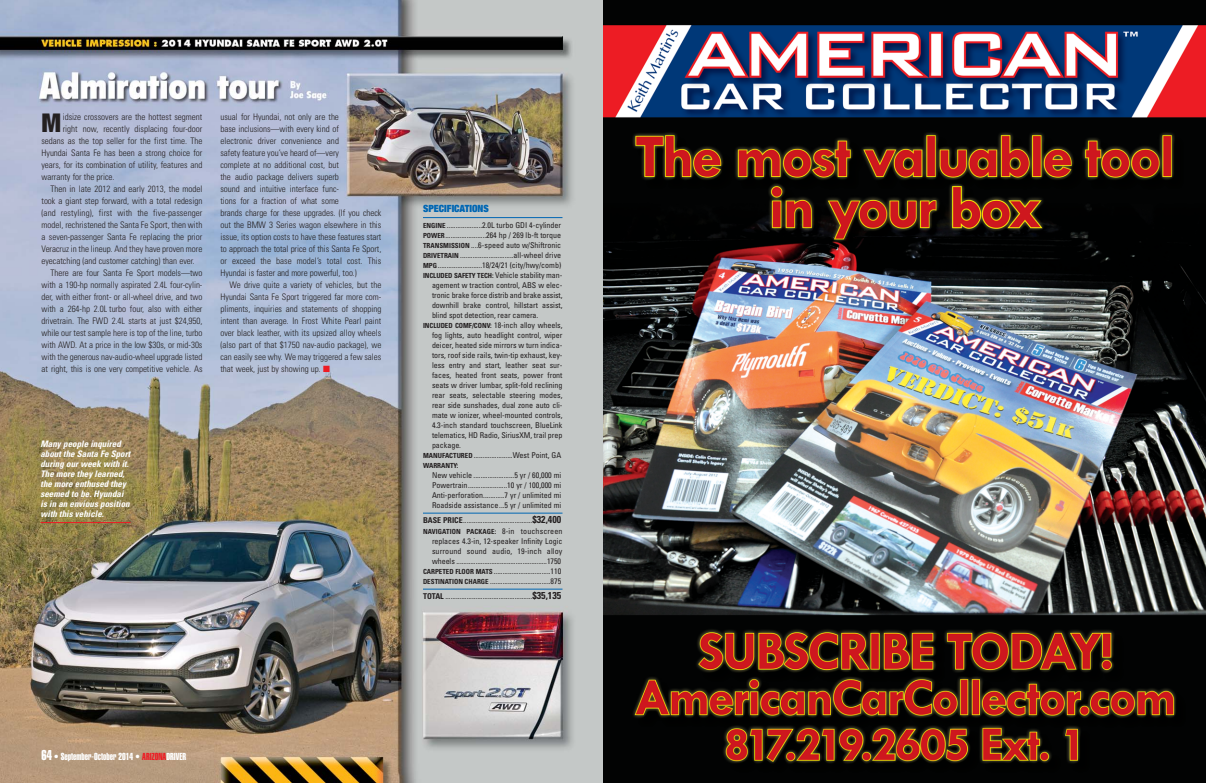
<style>
.page{position:relative;width:1206px;height:783px;background:#fff}
.page>*{position:absolute;margin:0;border:0;box-sizing:border-box;transform-origin:0 0}
.t1{font:900 condensed 26px "Flyer";color:#231f20}
.t2{font:10px "Helvetica Extra Compressed";color:#fff}
.t3{font:900 expanded 10px "Helvetica Neue";color:#0066b3}
.t4{font:300 condensed 9px/12px "Univers";letter-spacing:-.005em;color:#231f20}
.t5{font:italic 700 condensed 9px/10px "Univers";color:#fff}
.t6{font:condensed 8px/10px "Univers";letter-spacing:-.005em;color:#231f20;text-align:justify}
.t7{font:700 condensed 7px "Univers";letter-spacing:.015em;color:#231f20}
.s1{color:#ed1c24}
.s2{font-weight:700;font-size:7px}
.s3{font-weight:700}
.s4{font-weight:700;font-size:10px}
.s5{font-weight:400;font-size:8px}
.s6{font-size:14px}
</style>
<div class="page">
<img style="left:603px;top:0;width:603px;height:783px">
<img style="left:0;top:0;width:603px;height:783px">
<hr style="left:423px;top:217px;width:139px;height:1px;background:#0066b3">
<hr style="left:423px;top:513px;width:139px;height:1px;background:#0066b3">
<hr style="left:423px;top:589px;width:139px;height:1px;background:#0066b3">
<hr style="left:40px;top:522px;width:90px;height:1px;background:#ed1c24">
<h1 class="t1" style="left:42px;top:113px;width:21px">M</h1>
<p class="t4" style="left:63px;top:112px;width:141px">idsize crossovers are the hottest segment</p>
<p class="t4" style="left:63px;top:124px;width:141px">right now, recently displacing four-door</p>
<p class="t4" style="left:42px;top:136px;width:162px">sedans as the top seller for the first time. The</p>
<p class="t4" style="left:42px;top:148px;width:162px">Hyundai Santa Fe has been a strong choice for</p>
<p class="t4" style="left:42px;top:160px;width:162px">years, for its combination of utility, features and</p>
<p class="t4" style="left:42px;top:172px;width:75px">warranty for the price.</p>
<p class="t4" style="left:51px;top:184px;width:153px">Then in late 2012 and early 2013, the model</p>
<p class="t4" style="left:42px;top:196px;width:162px">took a giant step forward, with a total redesign</p>
<p class="t4" style="left:42px;top:208px;width:162px">(and restyling), first with the five-passenger</p>
<p class="t4" style="left:42px;top:220px;width:162px">model, rechristened the Santa Fe Sport, then with</p>
<p class="t4" style="left:42px;top:232px;width:162px">a seven-passenger Santa Fe replacing the prior</p>
<p class="t4" style="left:42px;top:244px;width:162px">Veracruz in the lineup. And they have proven more</p>
<p class="t4" style="left:42px;top:256px;width:155px">eyecatching (and customer catching) than ever.</p>
<p class="t4" style="left:51px;top:268px;width:153px">There are four Santa Fe Sport models—two</p>
<p class="t4" style="left:42px;top:280px;width:162px">with a 190-hp normally aspirated 2.4L four-cylin-</p>
<p class="t4" style="left:42px;top:292px;width:162px">der, with either front- or all-wheel drive, and two</p>
<p class="t4" style="left:42px;top:304px;width:162px">with a 264-hp 2.0L turbo four, also with either</p>
<p class="t4" style="left:42px;top:316px;width:162px">drive train. The FWD 2.4L starts at just $24,950,</p>
<p class="t4" style="left:42px;top:328px;width:163px">while our test sample here is top of the line, turbo</p>
<p class="t4" style="left:42px;top:340px;width:162px">with AWD. At a price in the low $30s, or mid-30s</p>
<p class="t4" style="left:42px;top:352px;width:162px">with the generous nav-audio-wheel upgrade listed</p>
<p class="t4" style="left:42px;top:364px;width:163px">at right, this is one very competitive vehicle. As</p>
<p class="t4" style="left:220px;top:112px;width:162px">usual for Hyundai, not only are the<br>base inclusions—with every kind of<br>electronic driver convenience and<br>safety feature you’ve heard of —very<br>complete at no additional cost, but<br>the audio package delivers superb<br>sound and intuitive interface func-<br>tions for a fraction of what some<br>brands charge for these upgrades. (If you check out the BMW 3 Series wagon elsewhere in this issue, its option costs to have these features start to approach the total price of this Santa Fe Sport, or exceed the base model’s total cost. This Hyundai is faster and more powerful, too.)</p>
<p class="t4" style="left:220px;top:280px;width:162px;text-align:justify;text-indent:9px">We drive quite a variety of vehicles, but the Hyundai Santa Fe Sport triggered far more com&shy;pliments, inquiries and statements of shopping intent than average. In Frost White Pearl paint over black leather, with its upsized alloy wheels (also part of that $1750 nav-audio package), we can easily see why. We may triggered a few sales that week, just by showing up. <span class="s1">■</span></p>
<p class="t5" style="left:40px;top:440px;width:93px">Many people inquired aboutthe Santa Fe Sport during ourweek with it.<br>The more they learned, the more enthused they seemed to be.Hyundai is in an envious position with this vehicle.</p>
<p class="t3" style="left:423px;top:205px;width:67px">SPECIFICATIONS</p>
<p class="t6" style="left:423px;top:221px;width:140px"><span class="s2">ENGINE</span> ....................2.0L turbo GDI 4-cylinder</p>
<p class="t6" style="left:423px;top:231px;width:140px"><span class="s2">POWER</span>.......................264 hp / 269 lb-ft torque</p>
<p class="t6" style="left:423px;top:241px;width:140px"><span class="s2">TRANSMISSION</span> ....6-speed auto w/Shiftronic</p>
<p class="t6" style="left:423px;top:251px;width:140px"><span class="s2">DRIVETRAIN</span> ..............................all-wheel drive</p>
<p class="t6" style="left:423px;top:261px;width:140px"><span class="s2">MPG</span>.........................18/24/21 (city/hwy/comb)</p>
<p class="t6" style="left:423px;top:271px;width:141px"><span class="s2">INCLUDED SAFETY TECH:</span> Vehicle stability man -</p>
<p class="t6" style="left:432px;top:281px;width:132px">age ment w traction control, ABS w elec-</p>
<p class="t6" style="left:432px;top:291px;width:132px">tronic brake force distrib and brake assist,</p>
<p class="t6" style="left:432px;top:301px;width:132px">downhill brake control, hillstart assist,</p>
<p class="t6" style="left:432px;top:311px;width:108px">blind spot detection, rear camera.</p>
<p class="t6" style="left:423px;top:321px;width:141px"><span class="s2">INCLUDED COMF/CONV:</span> 18-inch alloy wheels,</p>
<p class="t6" style="left:432px;top:331px;width:132px">fog lights, auto headlight control, wiper</p>
<p class="t6" style="left:432px;top:341px;width:132px">deicer, heated side mirrors w turn indica-</p>
<p class="t6" style="left:432px;top:351px;width:132px">tors, roof side rails, twin-tip exhaust, key-</p>
<p class="t6" style="left:432px;top:361px;width:132px">less entry and start, leather seat sur-</p>
<p class="t6" style="left:432px;top:371px;width:132px">faces, heated front seats, power front</p>
<p class="t6" style="left:432px;top:381px;width:132px">seats w driver lumbar, split-fold reclining</p>
<p class="t6" style="left:432px;top:391px;width:132px">rear seats, selectable steering modes,</p>
<p class="t6" style="left:432px;top:401px;width:132px">rear side sunshades, dual zone auto cli-</p>
<p class="t6" style="left:432px;top:411px;width:132px">mate w ionizer, wheel-mounted controls,</p>
<p class="t6" style="left:432px;top:421px;width:132px">4.3-inch standard touchscreen, BlueLink</p>
<p class="t6" style="left:432px;top:431px;width:132px">telematics, HD Radio, SiriusXM, trail prep</p>
<p class="t6" style="left:432px;top:441px;width:31px">package.</p>
<p class="t6" style="left:423px;top:451px;width:140px"><span class="s2">MANUFACTURED</span>......................West Point, GA</p>
<p class="t7" style="left:423px;top:463px;width:37px">WARRANTY:</p>
<p class="t6" style="left:432px;top:471px;width:131px">New vehicle .......................5 yr / 60,000 mi Powertrain......................10 yr / 100,000 mi Anti-perforation............7 yr / unlimited mi Roadside assistance ...5 yr / unlimited mi</p>
<p class="t6" style="left:423px;top:516px;width:140px"><span class="s3">BASE PRICE</span>.......................................<span class="s4">$32,400</span></p>
<p class="t7" style="left:423px;top:529px;width:141px">NAVIGATION PACKAGE: <span class="s5">8-in touchscreen</span></p>
<p class="t6" style="left:423px;top:537px;width:141px;text-align:right">replaces 4.3-in, 12-speaker Infinity Logic sur round sound audio, 19-inch alloy wheels ....................................................1750<br><span class="s2">CARPETED FLOOR MATS</span>................................110<br><span class="s2">DESTINATION CHARGE</span> ..................................875</p>
<p class="t6" style="left:423px;top:592px;width:140px"><span class="s3">TOTAL</span> .................................................<span class="s4">$35,135</span></p>
<p class="t2" style="left:42px;top:753px;width:146px"><span class="s6">64</span> • September-October 2014 • <span class="s1">ARIZONA</span>DRIVER</p>
</div>
